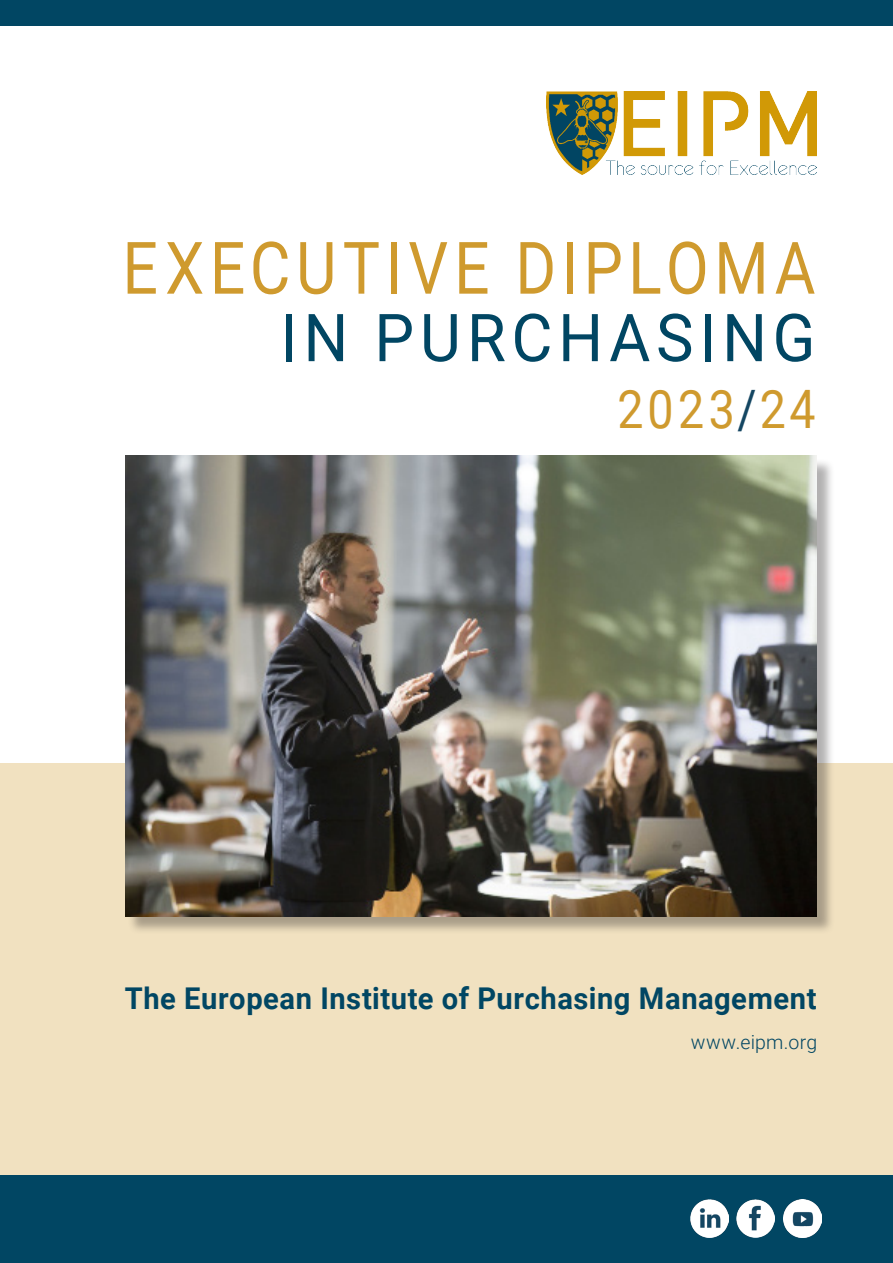
<style>
.page{position:relative;width:893px;height:1263px;background:#fff}
.page>*{position:absolute;margin:0;border:0;box-sizing:border-box;transform-origin:0 0}
.t1{font:72.45px "Roboto";letter-spacing:.09em;color:#cf9a2e;scale:.86 1}
.t2{font:66.15px "Roboto";letter-spacing:.09em;color:#014663;scale:.95 1}
.t3{font:52.95px "Roboto";letter-spacing:.09em;color:#cf9a2e;scale:.88 1}
.t4{font:700 30px "Roboto";letter-spacing:.02em;color:#014663}
.t5{font:300 19.5px "Roboto";letter-spacing:.015em;color:#014663}
.s1{color:#144662}
</style>
<div class="page">
<div style="left:0;top:763px;width:893px;height:412px;background:#f1e1c0"></div>
<div style="left:0;top:1175px;width:893px;height:88px;background:#014663"></div>
<div style="left:128px;top:458px;width:707px;height:477px;background:#231f20;opacity:.35"></div>
<img style="left:125px;top:455px;width:691px;height:461px">
<img style="left:690px;top:1200px;width:39px;height:38px">
<img style="left:736px;top:1200px;width:38px;height:38px">
<img style="left:784px;top:1199px;width:38px;height:39px">
<img style="left:546px;top:92px;width:270px;height:83px">
<div style="left:0;top:0;width:893px;height:26px;background:#014663"></div>
<p class="t1" style="left:122px;top:217px;width:807px">EXECUTIVE DIPLOMA</p>
<p class="t2" style="left:281px;top:291px;width:564px">IN PURCHASING</p>
<p class="t3" style="left:618px;top:372px;width:227px">2023<span class="s1">/</span>24</p>
<p class="t4" style="left:125px;top:977px;width:693px">The European Institute of Purchasing Management</p>
<p class="t5" style="left:691px;top:1028px;width:128px">www.eipm.org</p>
</div>
